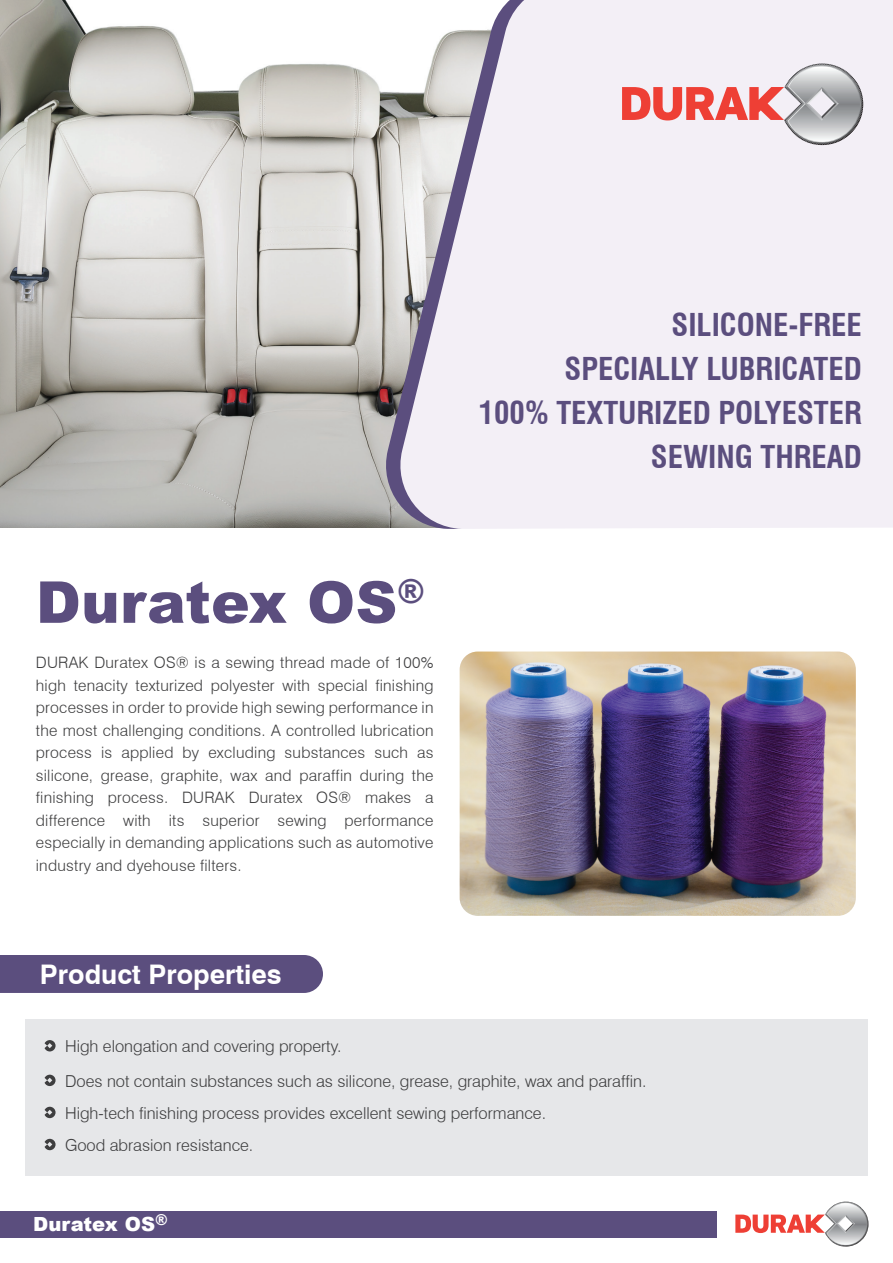
<style>
.page{position:relative;width:893px;height:1263px;background:#fff}
.page>*{position:absolute;margin:0;border:0;box-sizing:border-box;transform-origin:0 0}
.t1{font:900 57.75px "Arial";letter-spacing:.005em;color:#5b4e7e}
.t2{font:700 condensed 30.75px/43.8px "Swiss 721 BT";color:#5b4e7e;text-align:right}
.t3{font:700 27px "Swiss 721 BT";color:#fff}
.t4{font:900 19.5px "Arial";letter-spacing:.005em;color:#fff}
.t5{font:300 16.5px/34.7px "Swiss 721 BT";color:#3e3e3f}
.t6{font:300 15.75px/22.5px "Swiss 721 BT";letter-spacing:.015em;color:#3e3e3f;text-align:justify}
</style>
<div class="page">
<img style="left:460px;top:651px;width:396px;height:265px">
<img style="left:0;top:0;width:378px;height:527px">
<div style="left:0;top:955px;width:323px;height:38px;background:#5b4e7e"></div>
<div style="left:25px;top:1019px;width:843px;height:157px;background:#e6e7e9"></div>
<svg style="left:735px;top:1201px;width:133px;height:45px"></svg>
<svg style="left:45px;top:1040px;width:11px;height:11px"></svg>
<svg style="left:45px;top:1075px;width:11px;height:11px"></svg>
<svg style="left:45px;top:1107px;width:11px;height:11px"></svg>
<svg style="left:45px;top:1139px;width:11px;height:11px"></svg>
<div style="left:0;top:1211px;width:717px;height:26px;background:#5b4e7e"></div>
<div style="left:545px;top:0;width:348px;height:528px;background:#f3eff6"></div>
<svg style="left:378px;top:0;width:167px;height:529px;fill:#f3eff6"></svg>
<svg style="left:622px;top:63px;width:241px;height:82px"></svg>
<h1 class="t1" style="left:36px;top:560px;width:390px">Duratex OS<sup>®</sup></h1>
<p class="t6" style="left:36px;top:651px;width:399px">DURAK Duratex OS® is a sewing thread made of 100% high tenacity texturized polyester with special finishing processes in order to provide high sewing performance in the most challenging conditions. A controlled lubrication process is applied by excluding substances such as silicone, grease, graphite, wax and paraffin during the finishing process. DURAK Duratex OS® makes a difference with its superior sewing performance especially in demanding applications such as automotive industry and dyehouse filters.</p>
<h3 class="t3" style="left:40px;top:958px;width:243px">Product Properties</h3>
<h2 class="t2" style="left:479px;top:303px;width:384px">SILICONE-FREE<br>SPECIALLY LUBRICATED<br>100% TEXTURIZED POLYESTER<br>SEWING THREAD</h2>
<p class="t5" style="left:65px;top:1028px;width:583px">High elongation and covering property.<br>Does not contain substances such as silicone, grease, graphite, wax and paraffin.</p>
<p class="t5" style="left:65px;top:1096px;width:482px;line-height:32.1px">High-tech finishing process provides excellent sewing performance.<br>Good abrasion resistance.</p>
<p class="t4" style="left:33px;top:1210px;width:136px">Duratex OS<sup>®</sup></p>
</div>
